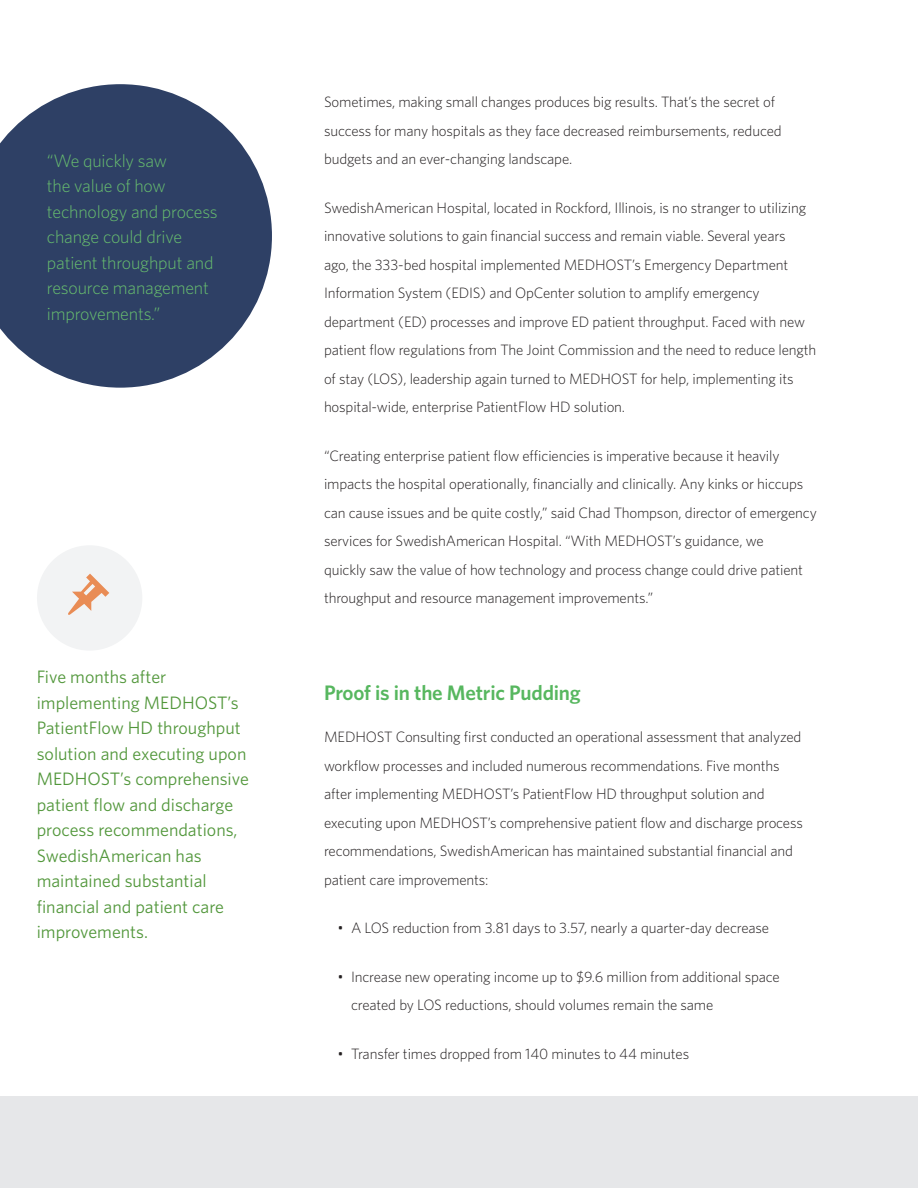
<style>
.page{position:relative;width:918px;height:1188px;background:#fff}
.page>*{position:absolute;margin:0;border:0;box-sizing:border-box;transform-origin:0 0}
.Heading_2_-_Green{font:600 21px "Whitney";letter-spacing:-.01em;color:#57b75f}
.PULLQUOTE{font:18px/25.5px "Whitney";color:#52973b}
.t1{font:300 18px/25.5px "Whitney";letter-spacing:-.01em;color:#57b75f}
.Body_Copy{font:300 15px/28.5px "Whitney";letter-spacing:-.01em;color:#231f20}
</style>
<div class="page">
<div style="left:0;top:1096px;width:918px;height:92px;background:#e6e7e9"></div>
<svg style="left:0;top:84px;width:272px;height:304px;fill:#2e4065"></svg>
<div style="left:37px;top:545px;width:105px;height:106px;background:#f2f3f4;border-radius:50%"></div>
<svg style="left:68px;top:574px;width:41px;height:41px"></svg>
<p class="t1" style="left:47px;top:147px;width:172px">“We quickly saw<br>the value of how technology and process change could drive patient throughput and resource management improvements.”</p>
<p class="PULLQUOTE" style="left:37px;top:664px;width:214px">Five months after implementing MEDHOST’s<br>PatientFlow HD throughput solution and executing upon<br>MEDHOST’s comprehensive patient flow and discharge process recommendations,<br>SwedishAmerican has maintained substantial financial and patient care improvements.</p>
<p class="Body_Copy" style="left:324px;top:87px;width:459px">Sometimes, making small changes produces big results. That’s the secret of success for many hospitals as they face decreased reimbursements, reduced budgets and an ever-changing landscape.</p>
<p class="Body_Copy" style="left:324px;top:193px;width:494px">SwedishAmerican Hospital, located in Rockford, Illinois, is no stranger to utilizing innovative solutions to gain financial success and remain viable. Several years<br>ago, the 333-bed hospital implemented MEDHOST’s Emergency Department Information System (EDIS) and OpCenter solution to amplify emergency department (ED) processes and improve ED patient throughput. Faced with new patient flow regulations from The Joint Commission and the need to reduce length of stay (LOS), leadership again turned to MEDHOST for help, implementing its hospital-wide, enterprise PatientFlow HD solution.</p>
<p class="Body_Copy" style="left:324px;top:441px;width:494px">“Creating enterprise patient flow efficiencies is imperative because it heavily impacts the hospital operationally, financially and clinically. Any kinks or hiccups can cause issues and be quite costly,” said Chad Thompson, director of emergency services for SwedishAmerican Hospital. “With MEDHOST’s guidance, we<br>quickly saw the value of how technology and process change could drive patient throughput and resource management improvements.”</p>
<p class="Heading_2_-_Green" style="left:324px;top:679px;width:258px">Proof is in the Metric Pudding</p>
<p class="Body_Copy" style="left:324px;top:722px;width:480px">MEDHOST Consulting first conducted an operational assessment that analyzed workflow processes and included numerous recommendations. Five months after implementing MEDHOST’s PatientFlow HD throughput solution and executing upon MEDHOST’s comprehensive patient flow and discharge process recommendations, SwedishAmerican has maintained substantial financial and patient care improvements:</p>
<p class="Body_Copy" style="left:338px;top:913px;width:433px">• A LOS reduction from 3.81 days to 3.57, nearly a quarter-day decrease</p>
<p class="Body_Copy" style="left:351px;top:962px;width:430px;text-indent:-14px">• Increase new operating income up to $9.6 million from additional space created by LOS reductions, should volumes remain the same</p>
<p class="Body_Copy" style="left:338px;top:1039px;width:353px">• Transfer times dropped from 140 minutes to 44 minutes</p>
</div>
